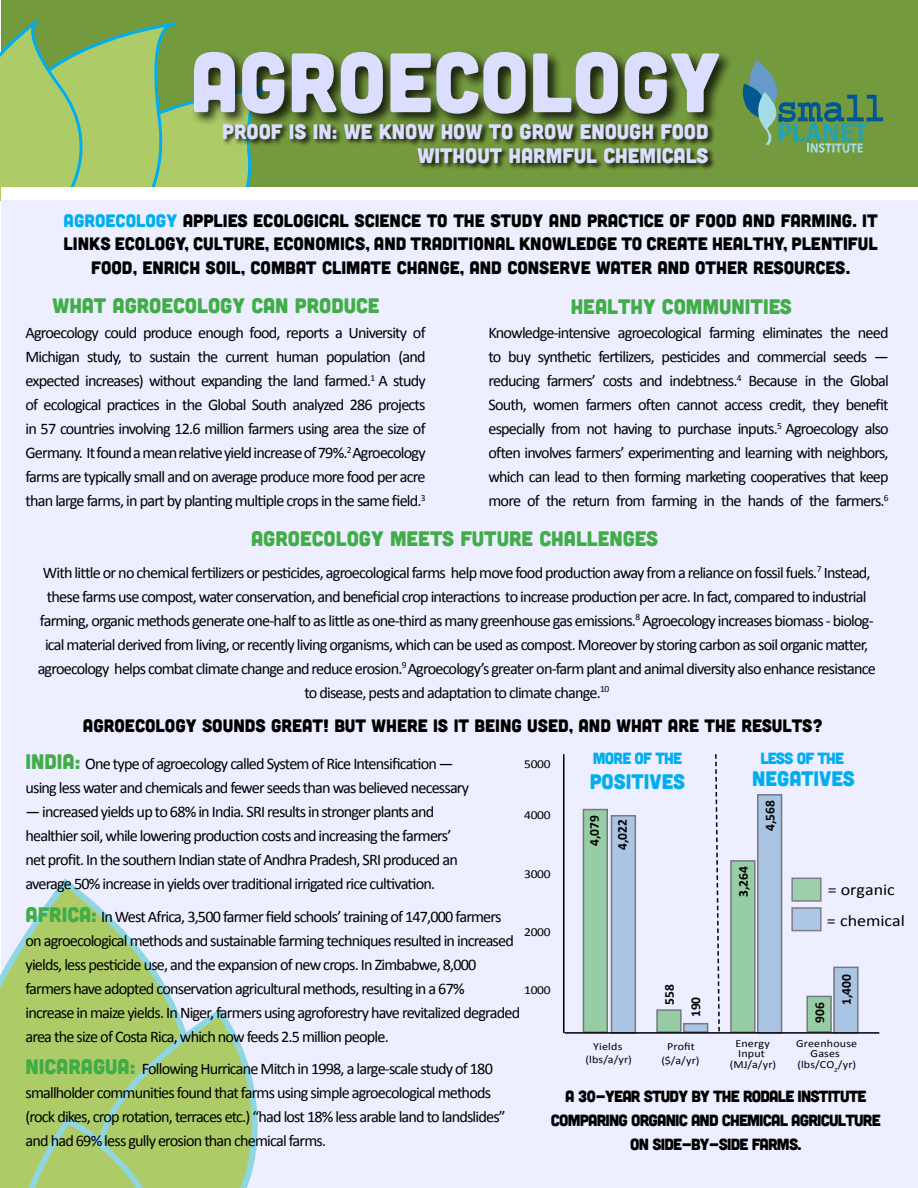
<style>
.page{position:relative;width:918px;height:1188px;background:#fff}
.page>*{position:absolute;margin:0;border:0;box-sizing:border-box;transform-origin:0 0}
.t1{font:84px "Cubano";color:#dbdeff}
.t2{font:21px "Cubano";color:#41ad49}
.t3{font:21px/24px "Cubano";color:#dbdeff;text-align:right}
.t4{font:21px "Cubano";color:#00aeef}
.t5{font:18px/24px "Cubano";color:#000;text-align:center}
.t6{font:16.2px/24px "Calibri";letter-spacing:-.05em;color:#000}
.t7{font:16.2px/24px "Cubano";letter-spacing:-.05em;color:#000;text-align:center}
.t8{font:16.2px "Cubano";letter-spacing:-.05em;color:#00aeef}
.t9{font:16.2px/30.5px "Calibri";color:#000;scale:1.11 1}
.t10{font:700 13.5px/27.9px "Calibri";color:#000}
.t11{font:12.15px "Calibri";letter-spacing:-.025em;color:#000;scale:1.11 1}
.t12{font:10.8px/10.1px "Calibri";letter-spacing:.015em;color:#000;scale:1.11 1}
.s1{color:#00aeef}
.s2{font-family:"Cubano";font-size:21px;color:#41ad49}
</style>
<div class="page">
<div style="left:1px;top:0;width:917px;height:187px;background:#749a3e"></div>
<svg style="left:0;top:19px;width:251px;height:182px"></svg>
<div style="left:1px;top:200px;width:917px;height:988px;background:#edeeff"></div>
<div style="left:612px;top:816px;width:23px;height:217px;background:#aac4e4"></div>
<div style="left:792px;top:908px;width:29px;height:23px;background:#aec6e5"></div>
<div style="left:1px;top:187px;width:917px;height:13px;background:#fff"></div>
<svg style="left:0;top:878px;width:175px;height:310px"></svg>
<svg style="left:7px;top:1005px;width:251px;height:183px;background:#aece78"></svg>
<div style="left:583px;top:810px;width:24px;height:222px;background:#97cda4"></div>
<hr style="left:564px;top:1032px;width:315px;height:2px;background:#000">
<hr style="left:563px;top:754px;width:1px;height:279px;background:#000">
<div style="left:657px;top:1010px;width:24px;height:22px;background:#97cda4"></div>
<div style="left:684px;top:1024px;width:24px;height:8px;background:#aac4e4"></div>
<div style="left:731px;top:861px;width:24px;height:171px;background:#97cda4"></div>
<div style="left:758px;top:795px;width:24px;height:238px;background:#aac4e4"></div>
<div style="left:807px;top:996px;width:24px;height:36px;background:#97cda4"></div>
<div style="left:834px;top:967px;width:24px;height:66px;background:#aac4e4"></div>
<div style="left:792px;top:878px;width:29px;height:23px;background:#9ccfaa"></div>
<svg style="left:714px;top:754px;width:7px;height:279px"></svg>
<div style="left:191px;top:49px;width:542px;height:78px;background:#000;opacity:.75"></div>
<div style="left:223px;top:124px;width:492px;height:46px;background:#000;opacity:.75"></div>
<svg style="left:743px;top:60px;width:140px;height:93px"></svg>
<h1 class="t1" style="left:190px;top:29px;width:532px">AGROECOLOGY</h1>
<p class="t3" style="left:222px;top:119px;width:488px">PROOF IS IN: WE KNOW HOW TO GROW ENOUGH FOOD<br>WITHOUT HARMFUL CHEMICALS</p>
<p class="t5" style="left:64px;top:207px;width:816px"><span class="s1">AGROECOLOGY</span> APPLIES ECOLOGICAL SCIENCE TO THE STUDY AND PRACTICE OF FOOD AND FARMING. IT<br>LINKS ECOLOGY, CULTURE, ECONOMICS, AND TRADITIONAL KNOWLEDGE TO CREATE HEALTHY, PLENTIFUL<br>FOOD, ENRICH SOIL, COMBAT CLIMATE CHANGE, AND CONSERVE WATER AND OTHER RESOURCES.</p>
<p class="t2" style="left:52px;top:292px;width:329px">WHAT AGROECOLOGY CAN PRODUCE</p>
<p class="t2" style="left:571px;top:293px;width:223px">HEALTHY COMMUNITIES</p>
<p class="t6" style="left:25px;top:321px;width:402px;text-align:justify">Agroecology could produce enough food, reports a University of Michigan study, to sustain the current human population (and expected increases) without expanding the land farmed.<sup>1</sup> A study of ecological practices in the Global South analyzed 286 projects in 57 countries involving 12.6 million farmers using area the size of Germany. It found a mean relative yield increase of 79%.<sup>2</sup> Agroecology farms are typically small and on average produce more food per acre than large farms, in part by planting multiple crops in the same field.<sup>3</sup></p>
<p class="t6" style="left:489px;top:321px;width:402px;text-align:justify">Knowledge-intensive agroecological farming eliminates the need to buy synthetic fertilizers, pesticides and commercial seeds — reducing farmers’ costs and indebtness.<sup>4</sup> Because in the Global South, women farmers often cannot access credit, they benefit especially from not having to purchase inputs.<sup>5</sup> Agroecology also often involves farmers’ experimenting and learning with neighbors, which can lead to then forming marketing cooperatives that keep more of the return from farming in the hands of the farmers.<sup>6</sup></p>
<p class="t2" style="left:251px;top:525px;width:409px">AGROECOLOGY MEETS FUTURE CHALLENGES</p>
<p class="t6" style="left:38px;top:560px;width:840px;text-align:center">With little or no chemical fertilizers or pesticides, agroecological farms help move food production away from a reliance on fossil fuels.<sup>7</sup> Instead, these farms use compost, water conservation, and beneficial crop interactions to increase production per acre. In fact, compared to industrial farming, organic methods generate one-half to as little as one-third as many greenhouse gas emissions.<sup>8</sup> Agroecology increases biomass - biolog&shy;ical material derived from living, or recently living organisms, which can be used as compost. Moreover by storing carbon as soil organic matter, agroecology helps combat climate change and reduce erosion.<sup>9</sup> Agroecology’s greater on-farm plant and animal diversity also enhance resistance to disease, pests and adaptation to climate change.<sup>10</sup></p>
<p class="t5" style="left:83px;top:713px;width:742px">AGROECOLOGY SOUNDS GREAT! BUT WHERE IS IT BEING USED, AND WHAT ARE THE RESULTS?</p>
<p class="t6" style="left:25px;top:752px;width:445px"><span class="s2">INDIA:</span> One type of agroecology called System of Rice Intensification — using less water and chemicals and fewer seeds than was believed necessary</p>
<p class="t6" style="left:25px;top:800px;width:434px">— increased yields up to 68% in India. SRI results in stronger plants and healthier soil, while lowering production costs and increasing the farmers’ net profit. In the southern Indian state of Andhra Pradesh, SRI produced an average 50% increase in yields over traditional irrigated rice cultivation.</p>
<p class="t6" style="left:25px;top:905px;width:496px"><span class="s2">AFRICA:</span> In West Africa, 3,500 farmer field schools’ training of 147,000 farmers on agroecological methods and sustainable farming techniques resulted in increased yields, less pesticide use, and the expansion of new crops. In Zimbabwe, 8,000 farmers have adopted conservation agricultural methods, resulting in a 67%<br>increase in maize yields. In Niger, farmers using agroforestry have revitalized degraded area the size of Costa Rica, which now feeds 2.5 million people.</p>
<p class="t8" style="left:593px;top:747px;width:91px">MORE OF THE</p>
<p class="t8" style="left:760px;top:747px;width:85px">LESS OF THE</p>
<p class="t11" style="left:524px;top:756px;width:25px">5000</p>
<p class="t4" style="left:590px;top:768px;width:97px">POSITIVES</p>
<p class="t4" style="left:752px;top:765px;width:104px">NEGATIVES</p>
<p class="t10" style="left:756px;top:831px;width:32px;rotate:-90deg">4,568</p>
<p class="t11" style="left:524px;top:807px;width:25px">4000</p>
<p class="t10" style="left:580px;top:850px;width:36px;text-align:center;rotate:-90deg">4,079<br>4,022</p>
<p class="t10" style="left:729px;top:897px;width:32px;rotate:-90deg">3,264</p>
<p class="t11" style="left:524px;top:866px;width:25px">3000</p>
<p class="t9" style="left:827px;top:875px;width:72px">= organic = chemical</p>
<p class="t11" style="left:524px;top:924px;width:25px">2000</p>
<p class="t10" style="left:806px;top:1005px;width:32px;line-height:26.7px;text-indent:-17px;rotate:-90deg">906<br>1,400</p>
<p class="t10" style="left:656px;top:1017px;width:34px;line-height:26.2px;text-indent:12px;rotate:-90deg">558<br>190</p>
<p class="t11" style="left:524px;top:982px;width:25px">1000</p>
<p class="t12" style="left:796px;top:1039px;width:57px;line-height:9.6px;text-align:center">Greenhouse<br>Gases</p>
<p class="t12" style="left:797px;top:1060px;width:54px">(lbs/CO<sub>2</sub>/yr)</p>
<p class="t12" style="left:736px;top:1038px;width:33px">Energy<br>Input</p>
<p class="t12" style="left:730px;top:1059px;width:43px">(MJ/a/yr)</p>
<p class="t12" style="left:667px;top:1042px;width:27px">Profit</p>
<p class="t12" style="left:593px;top:1042px;width:28px">Yields</p>
<p class="t12" style="left:586px;top:1054px;width:43px">(lbs/a/yr)</p>
<p class="t12" style="left:661px;top:1055px;width:36px">($/a/yr)</p>
<p class="t6" style="left:26px;top:1056px;width:482px"><span class="s2">NICARAGUA:</span> Following Hurricane Mitch in 1998, a large-scale study of 180 smallholder communities found that farms using simple agroecological methods (rock dikes, crop rotation, terraces etc.) “had lost 18% less arable land to landslides” and had 69% less gully erosion than chemical farms.</p>
<p class="t7" style="left:551px;top:1083px;width:331px">A 30-YEAR STUDY BY THE RODALE INSTITUTE<br>COMPARING ORGANIC AND CHEMICAL AGRICULTURE<br>ON SIDE-BY-SIDE FARMS.</p>
</div>
